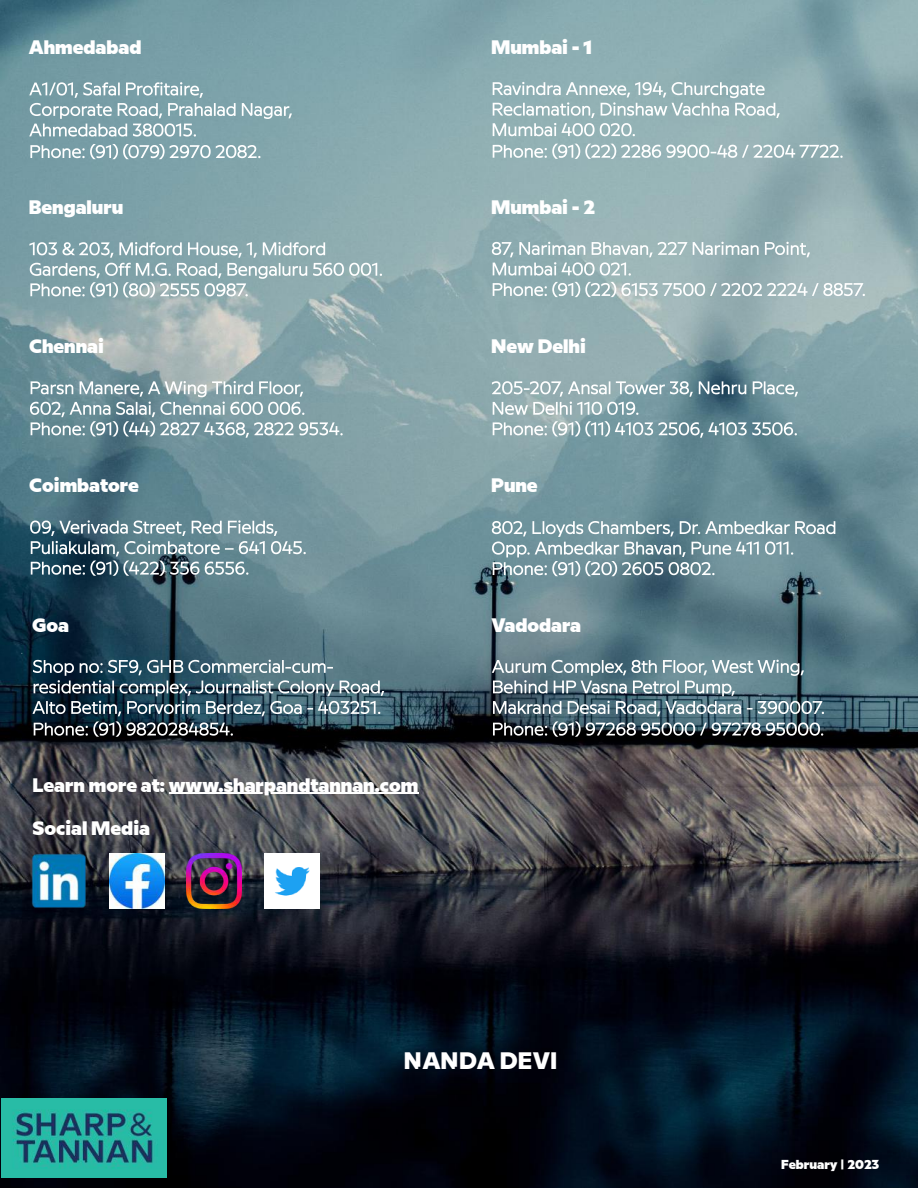
<style>
.page{position:relative;width:918px;height:1188px;background:#fff}
.page>*{position:absolute;margin:0;border:0;box-sizing:border-box;transform-origin:0 0}
.t1{font:800 23.7px "Sharp And Tannan";color:#fff}
.t2{font:800 19.5px "Sharp And Tannan";color:#fff}
.t3{font:800 12.9px "Sharp And Tannan";color:#fff}
</style>
<div class="page">
<img style="left:0;top:0;width:918px;height:1188px">
<img style="left:2px;top:1098px;width:165px;height:79px">
<svg style="left:29px;top:82px;width:263px;height:55px;background:#92b1b7"></svg>
<svg style="left:30px;top:144px;width:231px;height:15px"></svg>
<svg style="left:29px;top:242px;width:353px;height:55px;background:#9db7bb"></svg>
<svg style="left:492px;top:242px;width:318px;height:34px;background:#a7bec0"></svg>
<svg style="left:493px;top:282px;width:372px;height:15px"></svg>
<svg style="left:30px;top:381px;width:313px;height:57px;background:#8ea8af"></svg>
<svg style="left:30px;top:520px;width:276px;height:56px;background:#718d97"></svg>
<svg style="left:33px;top:660px;width:351px;height:77px;background:#4b626d"></svg>
<svg style="left:492px;top:521px;width:343px;height:55px;background:#86a2aa"></svg>
<svg style="left:492px;top:660px;width:332px;height:77px;background:#698089"></svg>
<svg style="left:492px;top:381px;width:306px;height:34px;background:#8da8af"></svg>
<svg style="left:493px;top:421px;width:304px;height:17px;background:#96afb5"></svg>
<svg style="left:493px;top:82px;width:287px;height:54px;background:#a7c0c3"></svg>
<svg style="left:493px;top:144px;width:350px;height:15px"></svg>
<hr style="left:169px;top:793px;width:249px;height:1px;background:#fff">
<img style="left:31px;top:853px;width:55px;height:55px">
<img style="left:109px;top:853px;width:55px;height:55px">
<img style="left:187px;top:853px;width:55px;height:55px">
<img style="left:265px;top:853px;width:55px;height:55px">
<p class="t2" style="left:29px;top:41px;width:114px">Ahmedabad</p>
<p class="t2" style="left:491px;top:40px;width:103px">Mumbai - 1</p>
<p class="t2" style="left:29px;top:201px;width:96px">Bengaluru</p>
<p class="t2" style="left:491px;top:200px;width:106px">Mumbai - 2</p>
<p class="t2" style="left:29px;top:340px;width:76px">Chennai</p>
<p class="t2" style="left:491px;top:340px;width:96px">New Delhi</p>
<p class="t2" style="left:29px;top:479px;width:111px">Coimbatore</p>
<p class="t2" style="left:491px;top:479px;width:48px">Pune</p>
<p class="t2" style="left:32px;top:618px;width:39px">Goa</p>
<p class="t2" style="left:491px;top:619px;width:91px">Vadodara</p>
<p class="t2" style="left:32px;top:778px;width:387px">Learn more at: www.sharpandtannan.com</p>
<p class="t2" style="left:33px;top:821px;width:119px">Social Media</p>
<p class="t1" style="left:404px;top:1053px;width:155px">NANDA DEVI</p>
<p class="t3" style="left:781px;top:1160px;width:100px">February | 2023</p>
</div>
